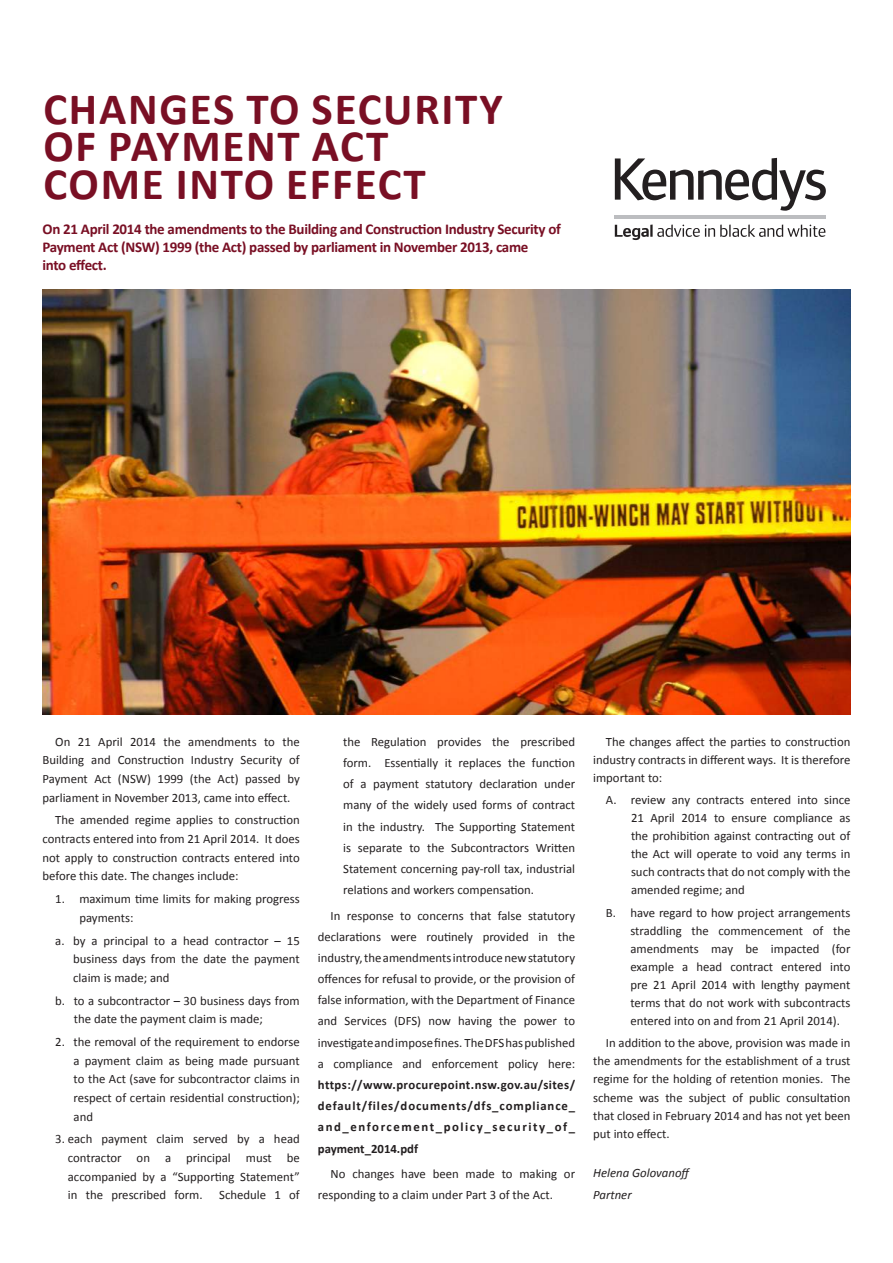
<style>
.page{position:relative;width:893px;height:1263px;background:#fff}
.page>*{position:absolute;margin:0;border:0;box-sizing:border-box;transform-origin:0 0}
.t1{font:700 45px/37.5px "Calibri";letter-spacing:.04em;color:#790f24}
.t2{font:700 15px/18px "Calibri";letter-spacing:-.02em;color:#790f24}
.t3{font:12.75px/18px "Calibri";color:#231f20;text-align:justify}
.t4{font:700 12.75px/21.1px "Calibri";letter-spacing:.125em;color:#231f20;text-align:justify}
.t5{font:italic 12.75px/22.4px "Calibri";color:#231f20}
</style>
<div class="page">
<img style="left:43px;top:289px;width:807px;height:426px">
<svg style="left:615px;top:225px;width:210px;height:15px"></svg>
<svg style="left:615px;top:158px;width:211px;height:53px"></svg>
<hr style="left:614px;top:215px;width:211px;height:4px;background:#bcbdc0">
<h1 class="t1" style="left:43px;top:90px;width:461px">CHANGES TO SECURITY<br>OF PAYMENT ACT<br>COME INTO EFFECT</h1>
<p class="t2" style="left:43px;top:220px;width:520px">On 21 April 2014 the amendments to the Building and Construction Industry Security of<br>Payment Act (NSW) 1999 (the Act) passed by parliament in November 2013, came<br>into effect.</p>
<p class="t3" style="left:43px;top:732px;width:259px;line-height:18.6px;text-indent:13px">On 21 April 2014 the amendments to the Building and Construction Industry Security of Payment Act (NSW) 1999 (the Act) passed by parliament in November 2013, came into effect.</p>
<p class="t3" style="left:43px;top:811px;width:259px;line-height:18.6px;text-indent:13px">The amended regime applies to construction contracts entered into from 21 April 2014. It does not apply to construction contracts entered into before this date. The changes include:</p>
<p class="t3" style="left:79px;top:890px;width:222px;line-height:18.6px;text-indent:-24px">1. maximum time limits for making progress payments:</p>
<p class="t3" style="left:73px;top:931px;width:228px;line-height:18.6px;text-indent:-18px">a. by a principal to a head contractor – 15 business days from the date the payment claim is made; and</p>
<p class="t3" style="left:74px;top:991px;width:227px;line-height:18.6px;text-indent:-19px">b. to a subcontractor – 30 business days from the date the payment claim is made;</p>
<p class="t3" style="left:74px;top:1033px;width:228px;line-height:18.6px;text-indent:-18px">2. the removal of the requirement to endorse a payment claim as being made pursuant to the Act (save for subcontractor claims in respect of certain residential construction); and</p>
<p class="t3" style="left:68px;top:1130px;width:233px;line-height:18.6px;text-indent:-13px">3. each payment claim served by a head contractor on a principal must be accompanied by a “Supporting Statement” in the prescribed form.</p>
<p class="t3" style="left:219px;top:1186px;width:82px">Schedule 1 of</p>
<p class="t3" style="left:343px;top:731px;width:233px;line-height:21.1px">the Regulation provides the prescribed form. Essentially it replaces the function of a payment statutory declaration under many of the widely used forms of contract in the industry. The Supporting Statement is separate to the Subcontractors Written Statement concerning pay-roll tax, industrial relations and workers compensation.</p>
<p class="t3" style="left:318px;top:905px;width:259px;line-height:21.1px;text-indent:13px">In response to concerns that false statutory declarations were routinely provided in the industry, the amendments introduce new statutory offences for refusal to provide, or the provision of false information, with the Department of Finance and Services (DFS) now having the power to investigate and impose fines. The DFS has published a compliance and enforcement policy here:</p>
<p class="t4" style="left:318px;top:1074px;width:259px">https://www.procurepoint.nsw.gov.au/sites/ default/files/documents/dfs_compliance_ and_enforcement_policy_security_of_ payment_2014.pdf</p>
<p class="t3" style="left:318px;top:1163px;width:259px;line-height:21.1px;text-indent:13px">No changes have been made to making or responding to a claim under Part 3 of the Act.</p>
<p class="t3" style="left:593px;top:733px;width:259px;text-indent:13px">The changes affect the parties to construction industry contracts in different ways. It is therefore important to:</p>
<p class="t3" style="left:631px;top:791px;width:221px;text-indent:-25px">A. review any contracts entered into since 21 April 2014 to ensure compliance as the prohibition against contracting out of the Act will operate to void any terms in such contracts that do not comply with the amended regime; and</p>
<p class="t3" style="left:630px;top:903px;width:221px;text-indent:-25px">B. have regard to how project arrangements straddling the commencement of the amendments may be impacted (for example a head contract entered into pre 21 April 2014 with lengthy payment terms that do not work with subcontracts entered into on and from 21 April 2014).</p>
<p class="t3" style="left:593px;top:1034px;width:259px;text-indent:13px">In addition to the above, provision was made in the amendments for the establishment of a trust regime for the holding of retention monies. The scheme was the subject of public consultation that closed in February 2014 and has not yet been put into effect.</p>
<p class="t5" style="left:593px;top:1161px;width:100px">Helena Golovanoff<br>Partner</p>
</div>
